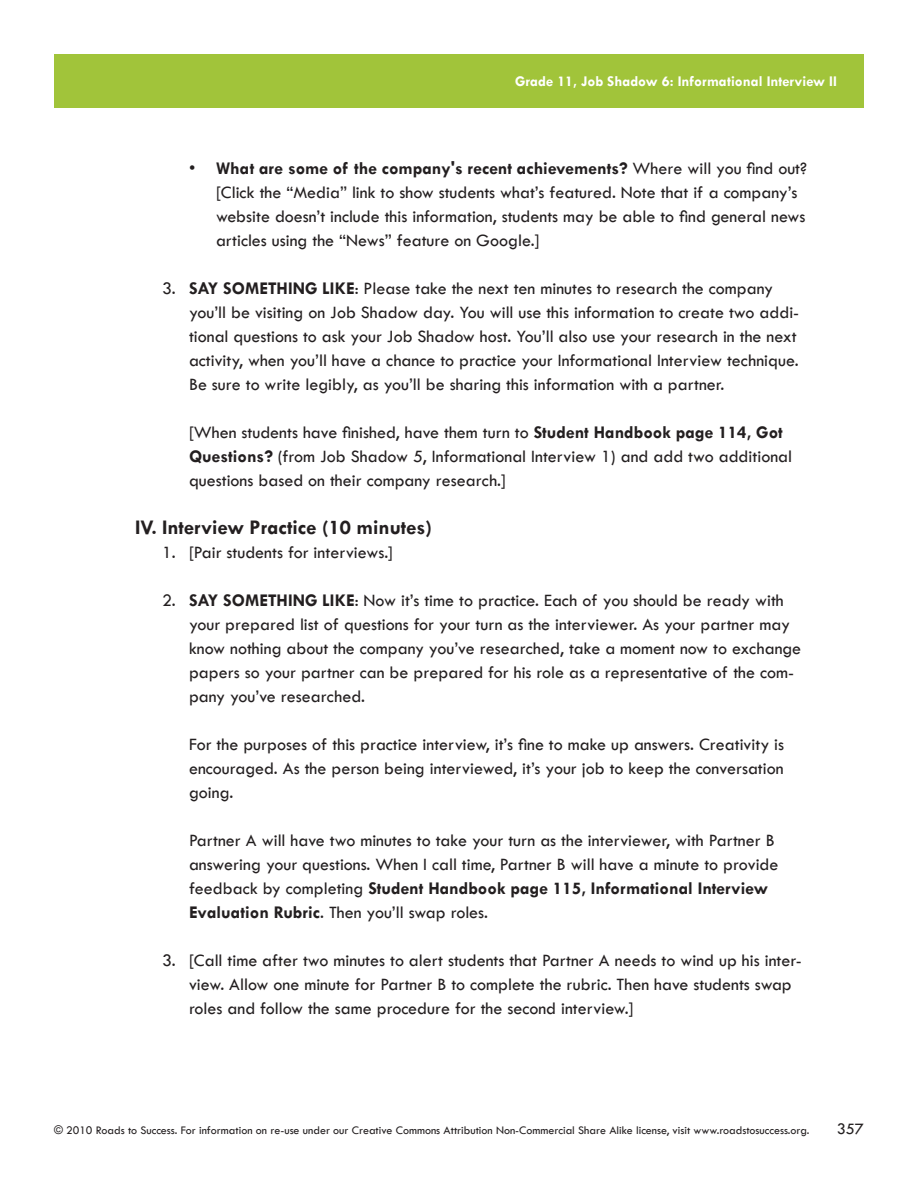
<style>
.page{position:relative;width:918px;height:1188px;background:#fff}
.page>*{position:absolute;margin:0;border:0;box-sizing:border-box;transform-origin:0 0}
.A_NumberListRoman{font:700 21px "Tw Cen";color:#231f20}
.A_NumberList2{font:18px/24px "Tw Cen";color:#231f20}
.A_Text{font:18px/24px "Tw Cen";color:#231f20}
.A_Bullet{font:18px/24px "Tw Cen";color:#231f20}
.A_NumberList1{font:18px "Tw Cen";color:#231f20}
.t1{font:16.5px "Tw Cen";color:#231f20}
.t2{font:700 15px "Tw Cen";color:#fff}
.t3{font:12px "Tw Cen";color:#231f20}
.s1{font-weight:700}
</style>
<div class="page">
<div style="left:54px;top:54px;width:810px;height:54px;background:#a1c43a"></div>
<p class="t2" style="left:515px;top:72px;width:323px">Grade 11, Job Shadow 6: Informational Interview II</p>
<p class="A_Bullet" style="left:216px;top:157px;width:593px;text-indent:-27px">• <span class="s1">What are some of the company's recent achievements?</span> Where will you find out? [Click the “Media” link to show students what’s featured. Note that if a company’s website doesn’t include this information, students may be able to find general news articles using the “News” feature on Google.]</p>
<p class="A_NumberList2" style="left:189px;top:277px;width:612px;text-indent:-27px">3. <span class="s1">SAY SOMETHING LIKE</span>: Please take the next ten minutes to research the company you’ll be visiting on Job Shadow day. You will use this information to create two addi&shy;tional questions to ask your Job Shadow host. You’ll also use your research in the next activity, when you’ll have a chance to practice your Informational Interview technique.<br>Be sure to write legibly, as you’ll be sharing this information with a partner.</p>
<p class="A_Text" style="left:189px;top:421px;width:605px">[When students have finished, have them turn to <span class="s1">Student Handbook page 114, Got<br>Questions?</span> (from Job Shadow 5, Informational Interview 1) and add two additional questions based on their company research.]</p>
<p class="A_NumberListRoman" style="left:135px;top:515px;width:299px">IV. Interview Practice (10 minutes)</p>
<p class="A_NumberList1" style="left:162px;top:542px;width:233px">1. [Pair students for interviews.]</p>
<p class="A_NumberList2" style="left:189px;top:589px;width:614px;text-indent:-27px">2. <span class="s1">SAY SOMETHING LIKE</span>: Now it’s time to practice. Each of you should be ready with your prepared list of questions for your turn as the interviewer. As your partner may know nothing about the company you’ve researched, take a moment now to exchange papers so your partner can be prepared for his role as a representative of the com&shy;pany you’ve researched.</p>
<p class="A_Text" style="left:189px;top:733px;width:597px;text-align:justify">For the purposes of this practice interview, it’s fine to make up answers. Creativity is encouraged. As the person being interviewed, it’s your job to keep the conversation going.</p>
<p class="A_Text" style="left:189px;top:829px;width:591px">Partner A will have two minutes to take your turn as the interviewer, with Partner B answering your questions. When I call time, Partner B will have a minute to provide feedback by completing <span class="s1">Student Handbook page 115, Informational Interview Evaluation Rubric</span>. Then you’ll swap roles.</p>
<p class="A_NumberList2" style="left:189px;top:949px;width:614px;text-indent:-27px">3. [Call time after two minutes to alert students that Partner A needs to wind up his inter&shy;view. Allow one minute for Partner B to complete the rubric. Then have students swap roles and follow the same procedure for the second interview.]</p>
<p class="t3" style="left:54px;top:1123px;width:757px">© 2010 Roads to Success. For information on re-use under our Creative Commons Attribution Non-Commercial Share Alike license, visit www.roadstosuccess.org.</p>
<p class="t1" style="left:837px;top:1119px;width:29px">357</p>
</div>
